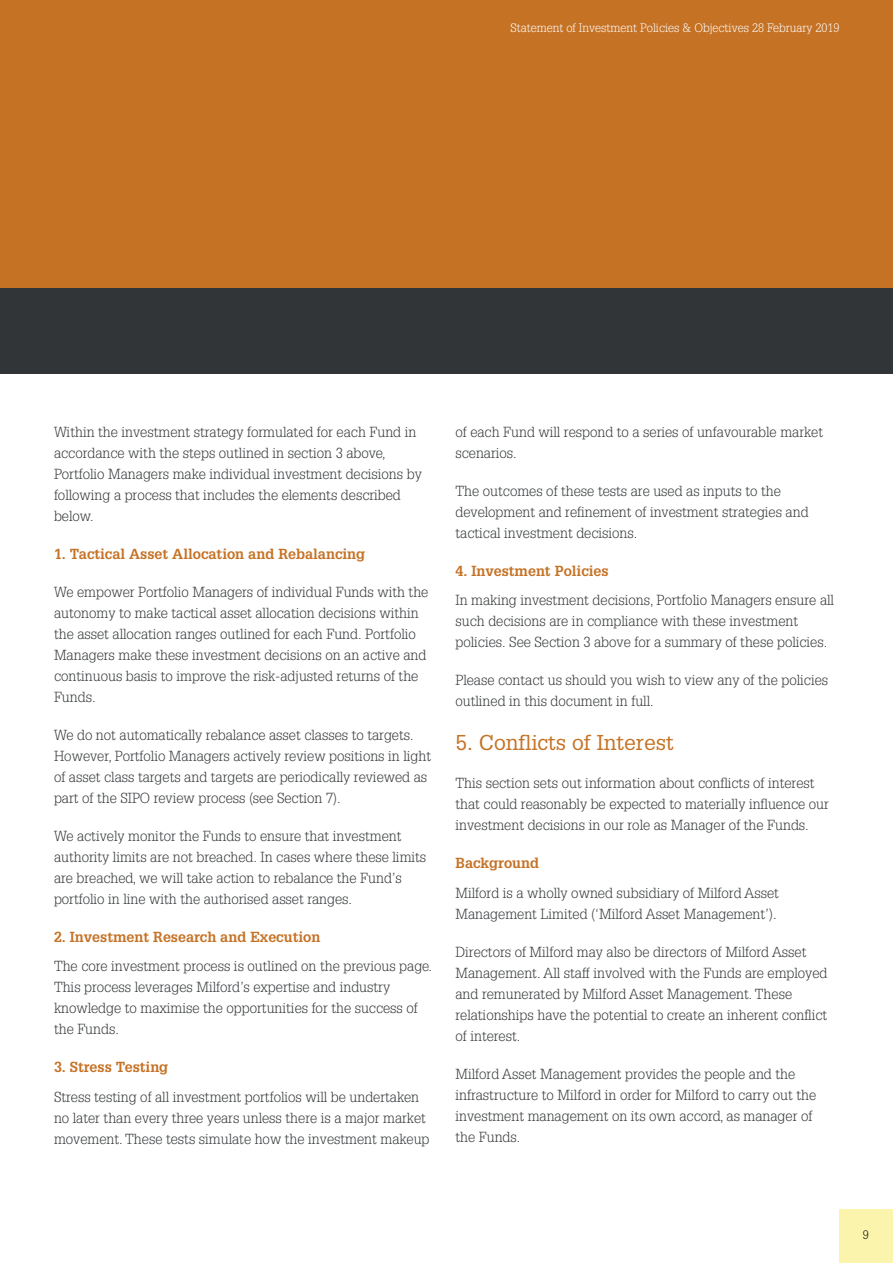
<style>
.page{position:relative;width:893px;height:1263px;background:#fff}
.page>*{position:absolute;margin:0;border:0;box-sizing:border-box;transform-origin:0 0}
.t1{font:21px "Glypha";color:#c57225}
.t2{font:300 14.25px/21px "Glypha";color:#323537}
.t3{font:700 14.25px "Glypha";color:#c57225}
.t4{font:300 12px "Glypha";color:#fff}
.t5{font:300 12px "Glypha";color:#000}
</style>
<div class="page">
<div style="left:0;top:0;width:893px;height:289px;background:#c57225"></div>
<div style="left:0;top:289px;width:893px;height:85px;background:#323537"></div>
<div style="left:839px;top:1209px;width:54px;height:54px;background:#fbf4ac"></div>
<p class="t4" style="left:510px;top:21px;width:331px">Statement of Investment Policies &amp; Objectives 28 February 2019</p>
<p class="t2" style="left:54px;top:421px;width:369px">Within the investment strategy formulated for each Fund in accordance with the steps outlined in section 3 above, Portfolio Managers make individual investment decisions by following a process that includes the elements described below.</p>
<p class="t3" style="left:54px;top:545px;width:313px">1. Tactical Asset Allocation and Rebalancing</p>
<p class="t2" style="left:54px;top:581px;width:376px">We empower Portfolio Managers of individual Funds with the autonomy to make tactical asset allocation decisions within the asset allocation ranges outlined for each Fund. Portfolio Managers make these investment decisions on an active and continuous basis to improve the risk-adjusted returns of the Funds.</p>
<p class="t2" style="left:54px;top:724px;width:379px">We do not automatically rebalance asset classes to targets.<br>However, Portfolio Managers actively review positions in light of asset class targets and targets are periodically reviewed as part of the SIPO review process (see Section 7).</p>
<p class="t2" style="left:54px;top:825px;width:374px">We actively monitor the Funds to ensure that investment authority limits are not breached. In cases where these limits are breached, we will take action to rebalance the Fund’s portfolio in line with the authorised asset ranges.</p>
<p class="t3" style="left:54px;top:928px;width:268px">2. Investment Research and Execution</p>
<p class="t2" style="left:54px;top:956px;width:379px">The core investment process is outlined on the previous page.<br>This process leverages Milford’s expertise and industry knowledge to maximise the opportunities for the success of the Funds.</p>
<p class="t3" style="left:54px;top:1058px;width:116px">3. Stress Testing</p>
<p class="t2" style="left:54px;top:1086px;width:377px">Stress testing of all investment portfolios will be undertaken no later than every three years unless there is a major market movement. These tests simulate how the investment makeup</p>
<p class="t2" style="left:455px;top:421px;width:369px">of each Fund will respond to a series of unfavourable market scenarios.</p>
<p class="t2" style="left:455px;top:480px;width:355px">The outcomes of these tests are used as inputs to the development and refinement of investment strategies and tactical investment decisions.</p>
<p class="t3" style="left:455px;top:562px;width:155px">4. Investment Policies</p>
<p class="t2" style="left:455px;top:590px;width:380px">In making investment decisions, Portfolio Managers ensure all such decisions are in compliance with these investment policies. See Section 3 above for a summary of these policies.</p>
<p class="t2" style="left:455px;top:670px;width:374px">Please contact us should you wish to view any of the policies outlined in this document in full.</p>
<h1 class="t1" style="left:455px;top:730px;width:220px">5. Conflicts of Interest</h1>
<p class="t2" style="left:455px;top:773px;width:375px">This section sets out information about conflicts of interest that could reasonably be expected to materially influence our investment decisions in our role as Manager of the Funds.</p>
<p class="t3" style="left:455px;top:854px;width:85px">Background</p>
<p class="t2" style="left:455px;top:882px;width:325px">Milford is a wholly owned subsidiary of Milford Asset<br>Management Limited (‘Milford Asset Management’).</p>
<p class="t2" style="left:455px;top:941px;width:373px">Directors of Milford may also be directors of Milford Asset Management. All staff involved with the Funds are employed and remunerated by Milford Asset Management. These relationships have the potential to create an inherent conflict of interest.</p>
<p class="t2" style="left:455px;top:1063px;width:362px">Milford Asset Management provides the people and the infrastructure to Milford in order for Milford to carry out the investment management on its own accord, as manager of the Funds.</p>
<p class="t5" style="left:863px;top:1228px;width:7px">9</p>
</div>
